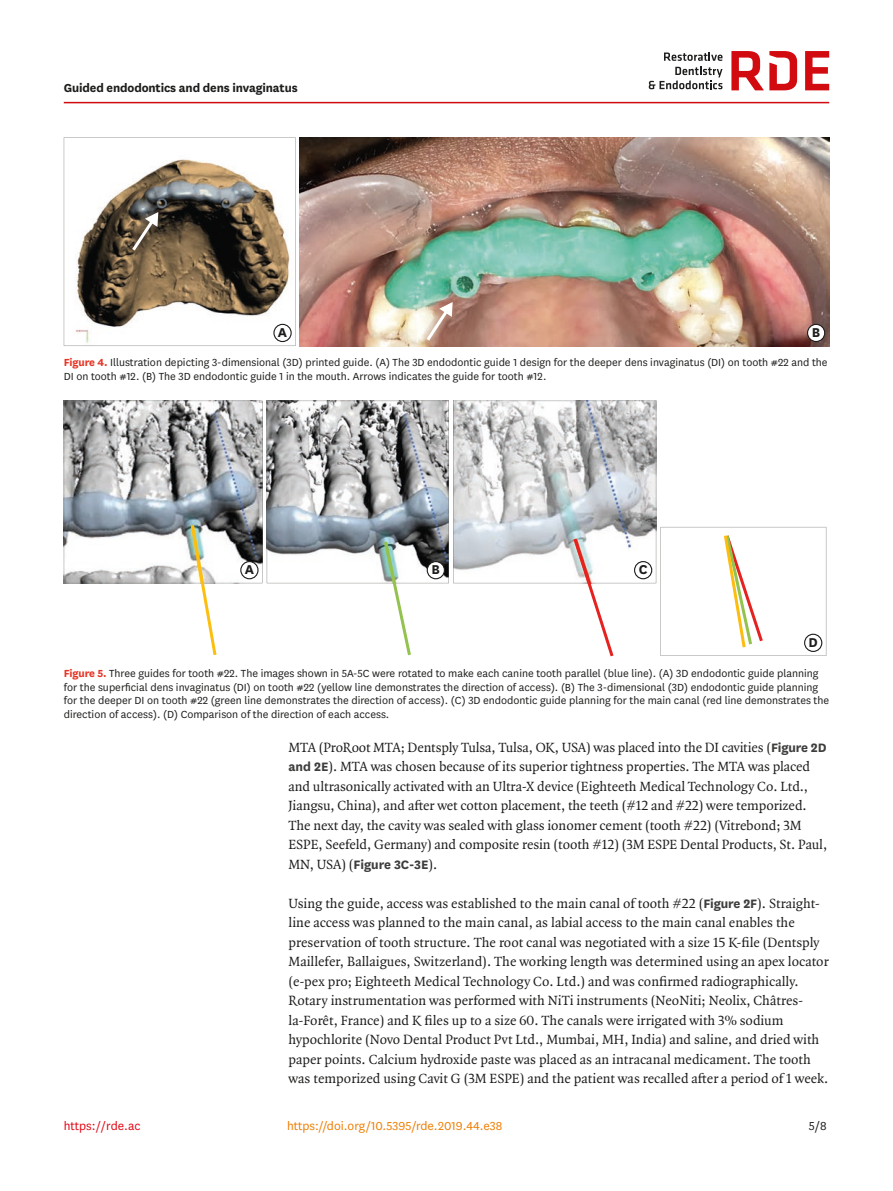
<style>
.page{position:relative;width:893px;height:1191px;background:#fff}
.page>*{position:absolute;margin:0;border:0;box-sizing:border-box;transform-origin:0 0}
.t1{font:700 15px "National";color:#1d1d1b}
.body_p{font:14.25px/19.5px "Quadraat OT";color:#1d1d1b}
.doi_running_footer{font:13.5px "National";color:#ef7d00}
.alt-title-type{font:700 13.5px "National";letter-spacing:-.01em;color:#1d1d1b}
.t2{font:13.5px "National";color:#e30614}
.t3{font:13.5px "National";color:#1d1d1b}
.fig_caption{font:12px/13.5px "National";color:#1d1d1b}
.s1{font-weight:700;color:#e63424}
.s2{font-family:"National";font-weight:700;color:#3d3d3c}
</style>
<div class="page">
<hr style="left:64px;top:102px;width:765px;height:1px;background:#d20b11">
<svg style="left:649px;top:52px;width:73px;height:37px"></svg>
<svg style="left:805px;top:51px;width:24px;height:39px"></svg>
<svg style="left:731px;top:51px;width:66px;height:39px"></svg>
<img style="left:300px;top:137px;width:529px;height:209px">
<svg style="left:64px;top:137px;width:232px;height:209px"></svg>
<div style="left:274px;top:324px;width:17px;height:17px;background:#fff;border-radius:50%"></div>
<div style="left:273px;top:324px;width:19px;height:18px;border:1px solid #1d1d1b;border-radius:50%"></div>
<div style="left:807px;top:324px;width:18px;height:17px;background:#fff;border-radius:50%"></div>
<div style="left:807px;top:324px;width:18px;height:18px;border:1px solid #1d1d1b;border-radius:50%"></div>
<svg style="left:129px;top:212px;width:29px;height:42px"></svg>
<svg style="left:424px;top:302px;width:29px;height:42px"></svg>
<svg style="left:64px;top:401px;width:762px;height:256px"></svg>
<div style="left:241px;top:561px;width:17px;height:18px;background:#fff;border-radius:50%"></div>
<div style="left:240px;top:561px;width:19px;height:18px;border:1px solid #1d1d1b;border-radius:50%"></div>
<div style="left:427px;top:561px;width:17px;height:18px;background:#fff;border-radius:50%"></div>
<div style="left:427px;top:561px;width:18px;height:18px;border:1px solid #1d1d1b;border-radius:50%"></div>
<div style="left:635px;top:561px;width:17px;height:18px;background:#fff;border-radius:50%"></div>
<div style="left:634px;top:561px;width:18px;height:18px;border:1px solid #1d1d1b;border-radius:50%"></div>
<p class="alt-title-type" style="left:64px;top:78px;width:235px">Guided endodontics and dens invaginatus</p>
<p class="t1" style="left:278px;top:322px;width:11px">A</p>
<p class="t1" style="left:812px;top:322px;width:10px">B</p>
<p class="fig_caption" style="left:64px;top:355px;width:765px"><span class="s1">Figure 4.</span> Illustration depicting 3-dimensional (3D) printed guide. (A) The 3D endodontic guide 1 design for the deeper dens invaginatus (DI) on tooth #22 and the<br>DI on tooth #12. (B) The 3D endodontic guide 1 in the mouth. Arrows indicates the guide for tooth #12.</p>
<p class="t1" style="left:245px;top:559px;width:11px">A</p>
<p class="t1" style="left:432px;top:559px;width:10px">B</p>
<p class="t1" style="left:639px;top:559px;width:10px">C</p>
<p class="t1" style="left:808px;top:631px;width:11px">D</p>
<p class="fig_caption" style="left:64px;top:666px;width:767px"><span class="s1">Figure 5.</span> Three guides for tooth #22. The images shown in 5A-5C were rotated to make each canine tooth parallel (blue line). (A) 3D endodontic guide planning for the superficial dens invaginatus (DI) on tooth #22 (yellow line demonstrates the direction of access). (B) The 3-dimensional (3D) endodontic guide planning for the deeper DI on tooth #22 (green line demonstrates the direction of access). (C) 3D endodontic guide planning for the main canal (red line demonstrates the direction of access). (D) Comparison of the direction of each access.</p>
<p class="body_p" style="left:289px;top:737px;width:540px">MTA (ProRoot MTA; Dentsply Tulsa, Tulsa, OK, USA) was placed into the DI cavities (<span class="s2">Figure 2D and 2E</span>). MTA was chosen because of its superior tightness properties. The MTA was placed and ultrasonically activated with an Ultra-X device (Eighteeth Medical Technology Co. Ltd., Jiangsu, China), and after wet cotton placement, the teeth (#12 and #22) were temporized.<br>The next day, the cavity was sealed with glass ionomer cement (tooth #22) (Vitrebond; 3M ESPE, Seefeld, Germany) and composite resin (tooth #12) (3M ESPE Dental Products, St. Paul, MN, USA) (<span class="s2">Figure 3C-3E</span>).</p>
<p class="body_p" style="left:289px;top:893px;width:542px">Using the guide, access was established to the main canal of tooth #22 (<span class="s2">Figure 2F</span>). Straight&shy;line access was planned to the main canal, as labial access to the main canal enables the preservation of tooth structure. The root canal was negotiated with a size 15 K-file (Dentsply Maillefer, Ballaigues, Switzerland). The working length was determined using an apex locator (e-pex pro; Eighteeth Medical Technology Co. Ltd.) and was confirmed radiographically.<br>Rotary instrumentation was performed with NiTi instruments (NeoNiti; Neolix, Châtres&shy;la-Forêt, France) and K files up to a size 60. The canals were irrigated with 3% sodium hypochlorite (Novo Dental Product Pvt Ltd., Mumbai, MH, India) and saline, and dried with paper points. Calcium hydroxide paste was placed as an intracanal medicament. The tooth was temporized using Cavit G (3M ESPE) and the patient was recalled after a period of 1 week.</p>
<p class="t2" style="left:64px;top:1116px;width:78px">https://rde.ac</p>
<p class="doi_running_footer" style="left:287px;top:1116px;width:217px">https://doi.org/10.5395/rde.2019.44.e38</p>
<p class="t3" style="left:809px;top:1116px;width:19px">5/8</p>
</div>
